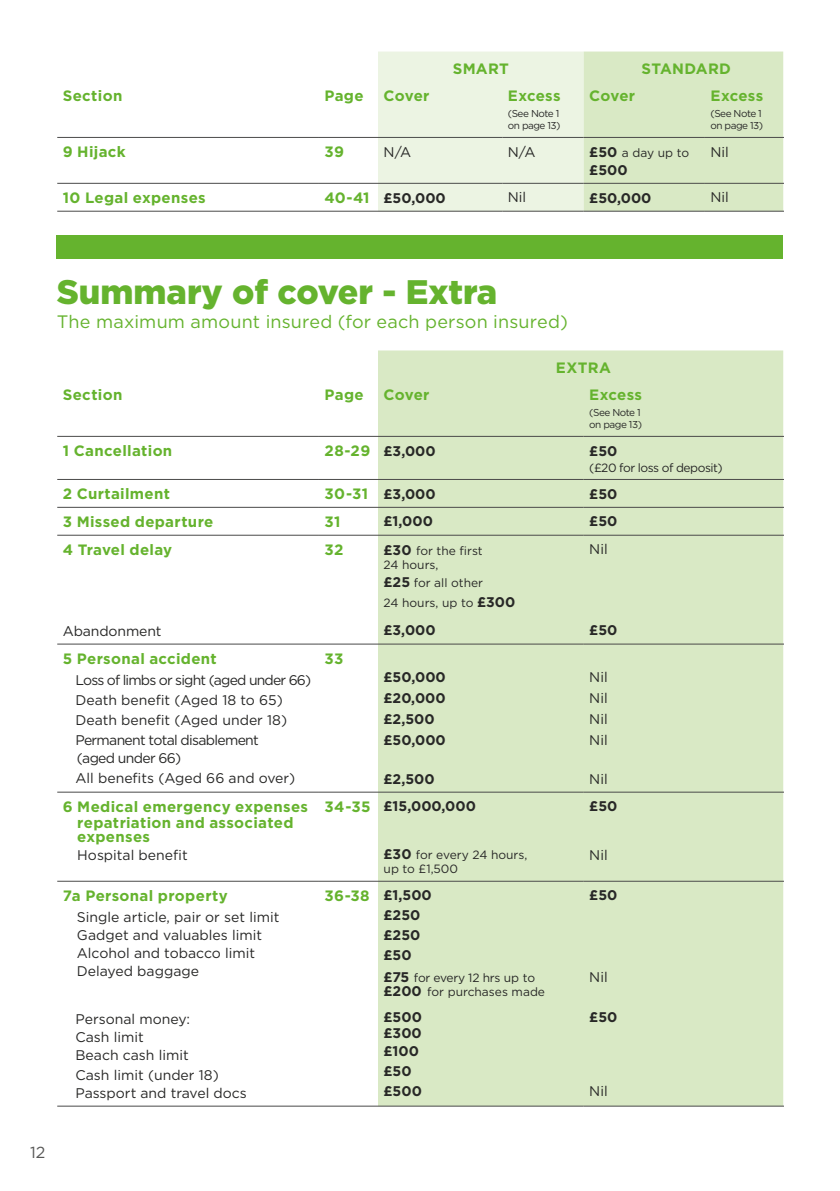
<style>
.page{position:relative;width:840px;height:1191px;background:#fff}
.page>*{position:absolute;margin:0;border:0;box-sizing:border-box;transform-origin:0 0}
.t1{font:900 34px "Gotham";color:#65b32e}
.t2{font:18px "Gotham";letter-spacing:.01em;color:#65b32e}
.t3{font:16px "Gotham";color:#575756}
.t4{font:700 15px/16px "Gotham";letter-spacing:.02em;color:#65b32e;text-align:center}
.t5{font:14px/18px "Gotham";color:#282827}
.t6{font:700 14px/20px "Gotham";color:#282827}
.t7{font:14px/20px "Gotham";letter-spacing:-.05em;color:#282827}
.t8{font:12px/14px "Gotham";color:#282827}
.t9{font:12px "Gotham";letter-spacing:-.04em;color:#282827}
.t10{font:10px/12px "Gotham";letter-spacing:-.05em;color:#282827}
.s1{font-weight:700;font-size:14px}
.s2{font-size:15px;color:#65b32e}
</style>
<div class="page">
<div style="left:378px;top:350px;width:404px;height:755px;background:#d9e9c5"></div>
<hr style="left:57px;top:436px;width:262px;height:1px;background:#4a4a49">
<hr style="left:378px;top:436px;width:205px;height:1px;background:#4a4a49">
<hr style="left:583px;top:436px;width:199px;height:1px;background:#4a4a49">
<hr style="left:57px;top:479px;width:262px;height:1px;background:#4a4a49">
<hr style="left:319px;top:479px;width:59px;height:1px;background:#4a4a49">
<hr style="left:378px;top:479px;width:205px;height:1px;background:#4a4a49">
<hr style="left:583px;top:479px;width:199px;height:1px;background:#4a4a49">
<hr style="left:57px;top:507px;width:262px;height:1px;background:#4a4a49">
<hr style="left:319px;top:507px;width:59px;height:1px;background:#4a4a49">
<hr style="left:378px;top:507px;width:205px;height:1px;background:#4a4a49">
<hr style="left:583px;top:507px;width:199px;height:1px;background:#4a4a49">
<hr style="left:57px;top:535px;width:262px;height:1px;background:#4a4a49">
<hr style="left:319px;top:535px;width:59px;height:1px;background:#4a4a49">
<hr style="left:378px;top:535px;width:205px;height:1px;background:#4a4a49">
<hr style="left:583px;top:535px;width:199px;height:1px;background:#4a4a49">
<hr style="left:57px;top:644px;width:262px;height:1px;background:#4a4a49">
<hr style="left:319px;top:644px;width:59px;height:1px;background:#4a4a49">
<hr style="left:378px;top:644px;width:205px;height:1px;background:#4a4a49">
<hr style="left:583px;top:644px;width:199px;height:1px;background:#4a4a49">
<hr style="left:57px;top:792px;width:262px;height:1px;background:#4a4a49">
<hr style="left:319px;top:792px;width:59px;height:1px;background:#4a4a49">
<hr style="left:378px;top:792px;width:205px;height:1px;background:#4a4a49">
<hr style="left:583px;top:792px;width:199px;height:1px;background:#4a4a49">
<hr style="left:57px;top:881px;width:262px;height:1px;background:#4a4a49">
<hr style="left:319px;top:881px;width:59px;height:1px;background:#4a4a49">
<hr style="left:378px;top:881px;width:205px;height:1px;background:#4a4a49">
<hr style="left:583px;top:881px;width:199px;height:1px;background:#4a4a49">
<hr style="left:57px;top:1105px;width:262px;height:1px;background:#4a4a49">
<hr style="left:319px;top:1105px;width:59px;height:1px;background:#4a4a49">
<hr style="left:378px;top:1105px;width:205px;height:1px;background:#4a4a49">
<hr style="left:583px;top:1105px;width:199px;height:1px;background:#4a4a49">
<hr style="left:319px;top:436px;width:59px;height:1px;background:#4a4a49">
<div style="left:57px;top:235px;width:725px;height:24px;background:#65b32e"></div>
<svg style="left:378px;top:52px;width:404px;height:159px;background:#e2eed3"></svg>
<hr style="left:57px;top:137px;width:262px;height:1px;background:#4a4a49">
<hr style="left:319px;top:137px;width:59px;height:1px;background:#4a4a49">
<hr style="left:378px;top:137px;width:124px;height:1px;background:#4a4a49">
<hr style="left:502px;top:137px;width:81px;height:1px;background:#4a4a49">
<hr style="left:583px;top:137px;width:121px;height:1px;background:#4a4a49">
<hr style="left:704px;top:137px;width:78px;height:1px;background:#4a4a49">
<hr style="left:57px;top:183px;width:262px;height:1px;background:#4a4a49">
<hr style="left:319px;top:183px;width:59px;height:1px;background:#4a4a49">
<hr style="left:378px;top:183px;width:124px;height:1px;background:#4a4a49">
<hr style="left:502px;top:183px;width:81px;height:1px;background:#4a4a49">
<hr style="left:583px;top:183px;width:121px;height:1px;background:#4a4a49">
<hr style="left:704px;top:183px;width:78px;height:1px;background:#4a4a49">
<hr style="left:57px;top:211px;width:262px;height:1px;background:#4a4a49">
<hr style="left:319px;top:211px;width:59px;height:1px;background:#4a4a49">
<hr style="left:378px;top:211px;width:124px;height:1px;background:#4a4a49">
<hr style="left:502px;top:211px;width:81px;height:1px;background:#4a4a49">
<hr style="left:583px;top:211px;width:121px;height:1px;background:#4a4a49">
<hr style="left:704px;top:211px;width:78px;height:1px;background:#4a4a49">
<p class="t4" style="left:452px;top:61px;width:58px">SMART</p>
<p class="t4" style="left:641px;top:61px;width:91px">STANDARD</p>
<p class="t4" style="left:63px;top:88px;width:61px">Section</p>
<p class="t4" style="left:324px;top:88px;width:41px">Page</p>
<p class="t4" style="left:383px;top:88px;width:47px">Cover</p>
<p class="t4" style="left:507px;top:88px;width:54px">Excess</p>
<p class="t10" style="left:507px;top:108px;width:54px">(See Note 1 on page 13)</p>
<p class="t4" style="left:589px;top:88px;width:47px">Cover</p>
<p class="t4" style="left:710px;top:88px;width:54px">Excess</p>
<p class="t10" style="left:710px;top:108px;width:54px">(See Note 1 on page 13)</p>
<p class="t4" style="left:63px;top:144px;width:64px">9 Hijack</p>
<p class="t4" style="left:324px;top:144px;width:21px">39</p>
<p class="t5" style="left:383px;top:142px;width:29px">N/A</p>
<p class="t5" style="left:507px;top:142px;width:29px">N/A</p>
<p class="t8" style="left:589px;top:146px;width:101px"><span class="s1">£50</span> a day up to</p>
<p class="t6" style="left:589px;top:160px;width:40px">£500</p>
<p class="t5" style="left:710px;top:142px;width:20px">Nil</p>
<p class="t4" style="left:63px;top:190px;width:144px">10 Legal expenses</p>
<p class="t6" style="left:324px;top:188px;width:123px"><span class="s2">40-41</span> £50,000</p>
<p class="t5" style="left:507px;top:188px;width:20px">Nil</p>
<p class="t6" style="left:589px;top:188px;width:64px">£50,000</p>
<p class="t5" style="left:710px;top:188px;width:20px">Nil</p>
<h1 class="t1" style="left:57px;top:268px;width:441px">Summary of cover - Extra</h1>
<p class="t2" style="left:57px;top:310px;width:512px">The maximum amount insured (for each person insured)</p>
<p class="t4" style="left:555px;top:359px;width:56px">EXTRA</p>
<p class="t4" style="left:63px;top:387px;width:61px">Section</p>
<p class="t4" style="left:324px;top:387px;width:41px">Page</p>
<p class="t4" style="left:383px;top:387px;width:47px">Cover</p>
<p class="t4" style="left:589px;top:387px;width:54px">Excess</p>
<p class="t10" style="left:589px;top:407px;width:54px">(See Note 1 on page 13)</p>
<p class="t4" style="left:63px;top:443px;width:111px">1 Cancellation</p>
<p class="t6" style="left:324px;top:440px;width:113px"><span class="s2">28-29</span> £3,000</p>
<p class="t6" style="left:589px;top:440px;width:30px">£50</p>
<p class="t9" style="left:589px;top:459px;width:135px">(£20 for loss of deposit)</p>
<p class="t4" style="left:63px;top:486px;width:109px">2 Curtailment</p>
<p class="t6" style="left:324px;top:483px;width:113px"><span class="s2">30-31</span> £3,000</p>
<p class="t6" style="left:589px;top:483px;width:30px">£50</p>
<p class="t4" style="left:63px;top:514px;width:152px">3 Missed departure</p>
<p class="t4" style="left:324px;top:514px;width:18px">31</p>
<p class="t6" style="left:383px;top:511px;width:51px">£1,000</p>
<p class="t6" style="left:589px;top:511px;width:30px">£50</p>
<p class="t4" style="left:63px;top:542px;width:111px">4 Travel delay</p>
<p class="t5" style="left:589px;top:540px;width:20px">Nil</p>
<p class="t4" style="left:324px;top:542px;width:20px">32</p>
<p class="t8" style="left:383px;top:543px;width:101px"><span class="s1">£30</span> for the first<br>24 hours,</p>
<p class="t8" style="left:383px;top:572px;width:133px;line-height:20px"><span class="s1">£25</span> for all other<br>24 hours, up to <span class="s1">£300</span></p>
<p class="t6" style="left:383px;top:620px;width:54px">£3,000</p>
<p class="t6" style="left:589px;top:620px;width:30px">£50</p>
<p class="t5" style="left:63px;top:622px;width:100px">Abandonment</p>
<p class="t4" style="left:63px;top:650px;width:155px">5 Personal accident</p>
<p class="t7" style="left:75px;top:670px;width:237px">Loss of limbs or sight (aged under 66)<br>Death benefit (Aged 18 to 65)<br>Death benefit (Aged under 18)<br>Permanent total disablement</p>
<p class="t5" style="left:75px;top:747px;width:221px;line-height:20px">(aged under 66)<br>All benefits (Aged 66 and over)</p>
<p class="t4" style="left:63px;top:798px;width:246px">6 Medical emergency expenses repatriation and associated</p>
<p class="t4" style="left:77px;top:828px;width:74px">expenses</p>
<p class="t5" style="left:77px;top:846px;width:112px">Hospital benefit</p>
<p class="t4" style="left:63px;top:887px;width:166px">7a Personal property</p>
<p class="t5" style="left:77px;top:908px;width:204px">Single article, pair or set limit<br>Gadget and valuables limit<br>Alcohol and tobacco limit<br>Delayed baggage</p>
<p class="t5" style="left:75px;top:1010px;width:116px">Personal money:<br>Cash limit<br>Beach cash limit</p>
<p class="t5" style="left:75px;top:1066px;width:173px">Cash limit (under 18)<br>Passport and travel docs</p>
<p class="t4" style="left:324px;top:650px;width:20px">33</p>
<p class="t6" style="left:383px;top:666px;width:64px;line-height:21px">£50,000 £20,000 £2,500 £50,000</p>
<p class="t6" style="left:383px;top:769px;width:53px">£2,500</p>
<p class="t6" style="left:324px;top:796px;width:153px"><span class="s2">34-35</span> £15,000,000</p>
<p class="t8" style="left:383px;top:847px;width:145px"><span class="s1">£30</span> for every 24 hours, up to £1,500</p>
<p class="t6" style="left:383px;top:885px;width:50px;text-indent:-59px"><span class="s2">36-38</span> £1,500 £250 £250 £50</p>
<p class="t8" style="left:383px;top:970px;width:163px"><span class="s1">£75</span> for every 12 hrs up to <span class="s1">£200</span> for purchases made</p>
<p class="t6" style="left:383px;top:1009px;width:40px;line-height:16px">£500 £300</p>
<p class="t6" style="left:383px;top:1041px;width:40px">£100 £50 £500</p>
<p class="t5" style="left:589px;top:666px;width:20px;line-height:21px;text-align:justify">Nil Nil Nil Nil</p>
<p class="t5" style="left:589px;top:770px;width:20px">Nil</p>
<p class="t6" style="left:589px;top:796px;width:30px">£50</p>
<p class="t5" style="left:589px;top:846px;width:20px">Nil</p>
<p class="t6" style="left:589px;top:885px;width:30px">£50</p>
<p class="t5" style="left:589px;top:968px;width:20px">Nil</p>
<p class="t6" style="left:589px;top:1007px;width:30px">£50</p>
<p class="t5" style="left:589px;top:1082px;width:20px">Nil</p>
<p class="t3" style="left:30px;top:1142px;width:17px">12</p>
</div>
